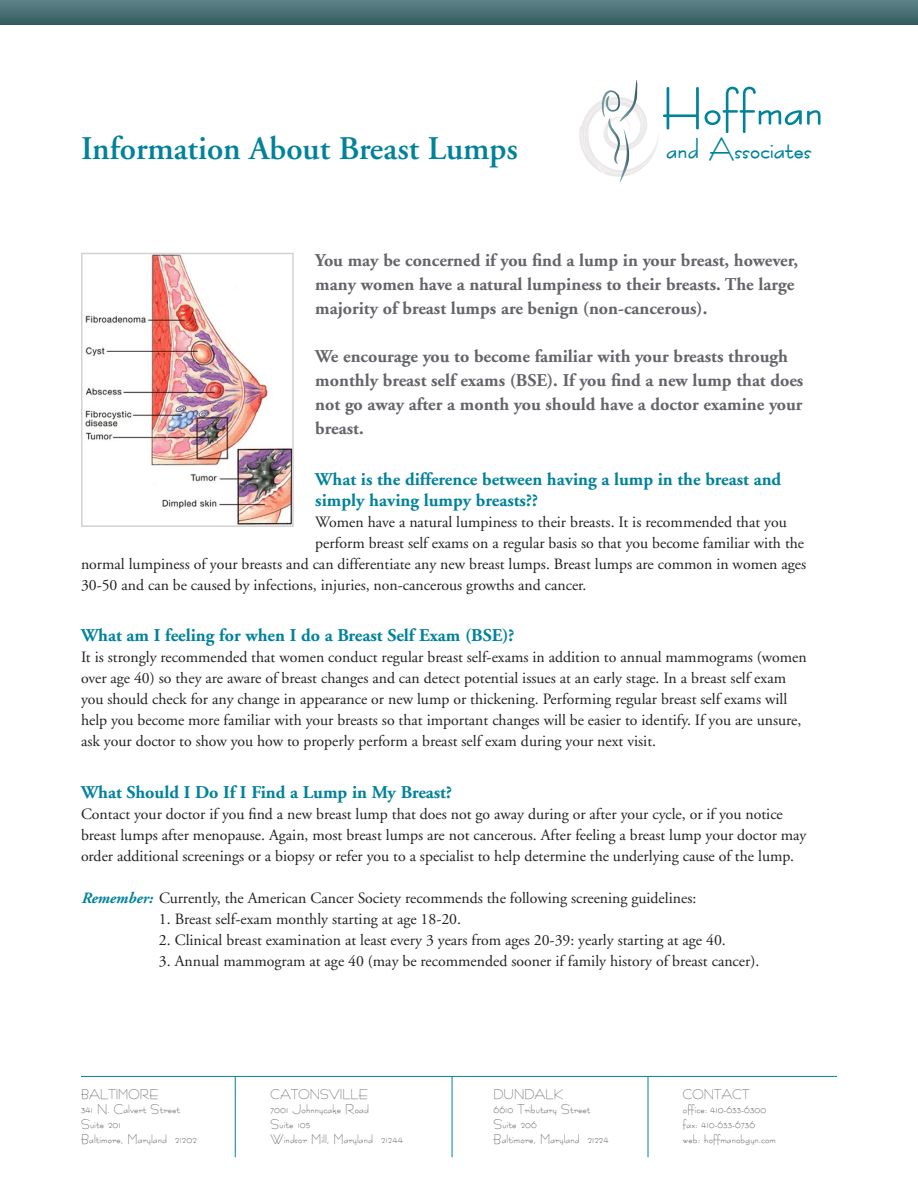
<style>
.page{position:relative;width:918px;height:1188px;background:#fff}
.page>*{position:absolute;margin:0;border:0;box-sizing:border-box;transform-origin:0 0}
.t1{font:700 63.75px "Racetrac";color:#00829b}
.t2{font:700 34.95px "Racetrac";color:#00829b}
.t3{font:600 33px "Adobe Garamond";color:#00829b}
.t4{font:700 18px/24px "Adobe Garamond";color:#63656a}
.t5{font:700 18px/21px "Adobe Garamond";color:#00829b}
.t6{font:15.75px/21px "Adobe Garamond";color:#231f20}
.t7{font:15px/15px "Racetrac Normal";color:#63656a}
.s1{font-weight:700;font-style:italic;color:#00829b}
</style>
<div class="page">
<svg style="left:579px;top:80px;width:80px;height:103px"></svg>
<svg style="left:0;top:0;width:918px;height:25px;background:#486f74"></svg>
<hr style="left:81px;top:1076px;width:756px;height:1px;background:#00829b">
<hr style="left:235px;top:1076px;width:1px;height:81px;background:#00829b">
<hr style="left:452px;top:1076px;width:1px;height:81px;background:#00829b">
<hr style="left:648px;top:1076px;width:1px;height:81px;background:#00829b">
<img style="left:85px;top:256px;width:206px;height:268px">
<div style="left:81px;top:253px;width:213px;height:274px;border:2px solid #d1d2d4"></div>
<p class="t3" style="left:81px;top:131px;width:438px">Information About Breast Lumps</p>
<h1 class="t1" style="left:662px;top:77px;width:163px">Hoffman</h1>
<h2 class="t2" style="left:666px;top:132px;width:147px">and Associates</h2>
<p class="t4" style="left:315px;top:249px;width:484px">You may be concerned if you find a lump in your breast, however, many women have a natural lumpiness to their breasts. The large majority of breast lumps are benign (non-cancerous).</p>
<p class="t4" style="left:315px;top:345px;width:490px">We encourage you to become familiar with your breasts through monthly breast self exams (BSE). If you find a new lump that does not go away after a month you should have a doctor examine your breast.</p>
<p class="t5" style="left:315px;top:469px;width:468px">What is the difference between having a lump in the breast and simply having lumpy breasts??</p>
<p class="t6" style="left:315px;top:512px;width:473px">Women have a natural lumpiness to their breasts. It is recommended that you</p>
<p class="t6" style="left:315px;top:533px;width:490px">perform breast self exams on a regular basis so that you become familiar with the</p>
<p class="t6" style="left:81px;top:554px;width:727px">normal lumpiness of your breasts and can differentiate any new breast lumps. Breast lumps are common in women ages</p>
<p class="t6" style="left:81px;top:575px;width:507px">30-50 and can be caused by infections, injuries, non-cancerous growths and cancer.</p>
<p class="t5" style="left:81px;top:626px;width:435px">What am I feeling for when I do a Breast Self Exam (BSE)?</p>
<p class="t6" style="left:81px;top:647px;width:727px">It is strongly recommended that women conduct regular breast self-exams in addition to annual mammograms (women over age 40) so they are aware of breast changes and can detect potential issues at an early stage. In a breast self exam you should check for any change in appearance or new lump or thickening. Performing regular breast self exams will help you become more familiar with your breasts so that important changes will be easier to identify. If you are unsure, ask your doctor to show you how to properly perform a breast self exam during your next visit.</p>
<p class="t5" style="left:81px;top:782px;width:373px">What Should I Do If I Find a Lump in My Breast?</p>
<p class="t6" style="left:81px;top:804px;width:727px">Contact your doctor if you find a new breast lump that does not go away during or after your cycle, or if you notice breast lumps after menopause. Again, most breast lumps are not cancerous. After feeling a breast lump your doctor may order additional screenings or a biopsy or refer you to a specialist to help determine the underlying cause of the lump.</p>
<p class="t6" style="left:81px;top:888px;width:617px"><span class="s1">Remember:</span> Currently, the American Cancer Society recommends the following screening guidelines:</p>
<p class="t6" style="left:159px;top:909px;width:304px">1. Breast self-exam monthly starting at age 18-20.</p>
<p class="t6" style="left:159px;top:930px;width:568px">2. Clinical breast examination at least every 3 years from ages 20-39: yearly starting at age 40.</p>
<p class="t6" style="left:159px;top:951px;width:602px">3. Annual mammogram at age 40 (may be recommended sooner if family history of breast cancer).</p>
<p class="t7" style="left:81px;top:1087px;width:117px">BALTIMORE<br>341 N. Calvert Street<br>Suite 201<br>Baltimore, Maryland 21202</p>
<p class="t7" style="left:271px;top:1087px;width:134px">CATONSVILLE<br>7001 Johnnycake Road<br>Suite 105<br>Windsor Mill, Maryland 21244</p>
<p class="t7" style="left:494px;top:1087px;width:117px">DUNDALK<br>6610 Tributary Street<br>Suite 206<br>Baltimore, Maryland 21224</p>
<p class="t7" style="left:683px;top:1087px;width:95px">CONTACT office: 410-633-6300 fax: 410-633-6736 web: hoffmanobgyn.com</p>
</div>
